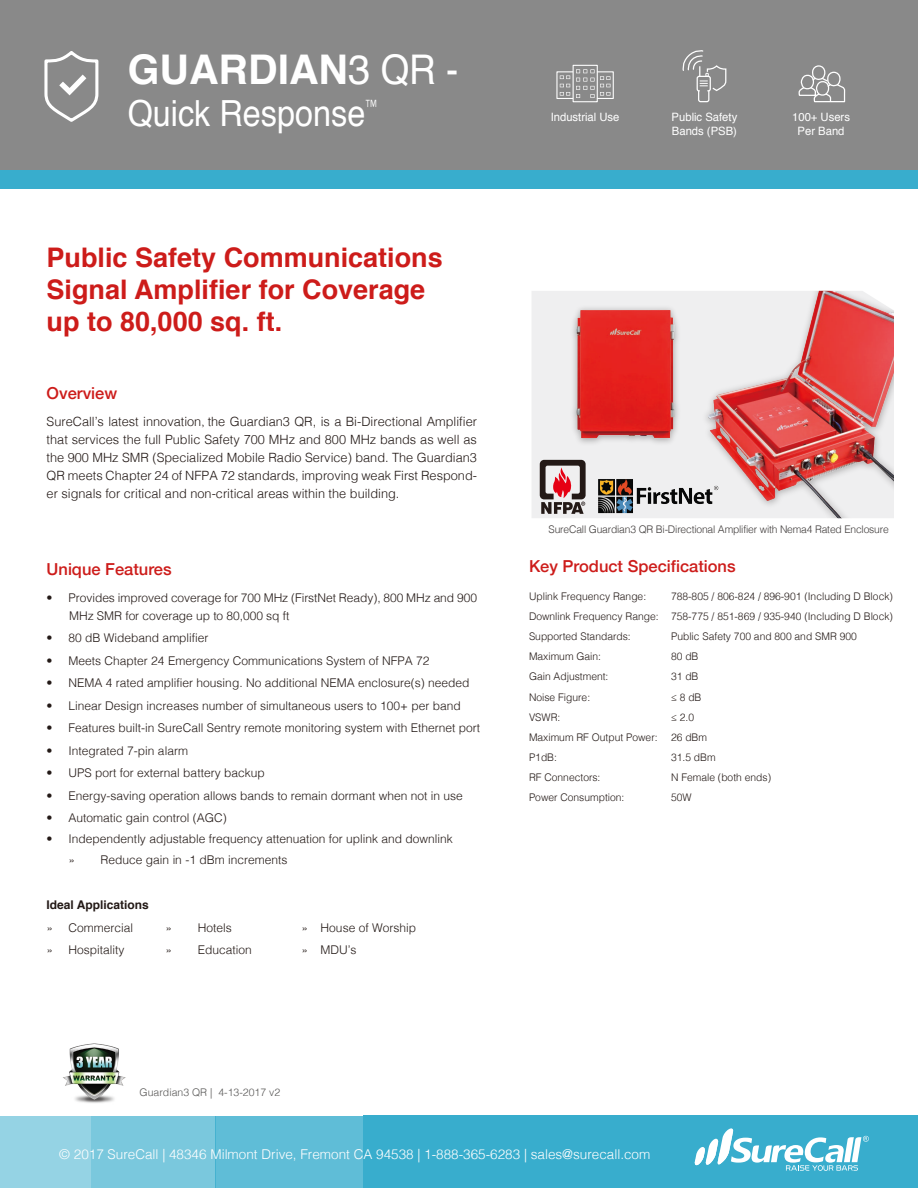
<style>
.page{position:relative;width:918px;height:1188px;background:#fff}
.page>*{position:absolute;margin:0;border:0;box-sizing:border-box;transform-origin:0 0}
.t1{font:700 40.95px "Helvetica";color:#fff}
.t2{font:36px "Helvetica";color:#fff;scale:.9 1}
.t3{font:700 27px/31.5px "Helvetica";color:#cd1c1a}
.t4{font:500 16.5px "Helvetica Neue";color:#cd1c1a}
.t5{font:300 13.5px "Helvetica";color:#fff}
.t6{font:300 12.75px/18px "Helvetica";color:#231916;text-align:justify}
.t7{font:300 12px/18px "Helvetica";color:#231916}
.t8{font:700 12px "Helvetica";color:#231916}
.t9{font:11.55px/13.8px "Helvetica";color:#fff}
.t10{font:300 10.5px/20.1px "Helvetica";color:#231916;text-align:justify}
.t11{font:300 10.5px "Helvetica";letter-spacing:-.015em;color:#3f3b3a}
.t12{font:300 10.5px "Helvetica";color:#595857}
.s1{font-weight:400}
.s2{font-family:"Adobe Song Std"}
</style>
<div class="page">
<div style="left:0;top:0;width:918px;height:172px;background:#898989"></div>
<div style="left:364px;top:1116px;width:554px;height:72px;background:#38adcd"></div>
<div style="left:215px;top:1116px;width:149px;height:72px;background:#5fbdd7"></div>
<div style="left:91px;top:1116px;width:124px;height:72px;background:#7ac8dd"></div>
<div style="left:0;top:1116px;width:91px;height:72px;background:#95d3e4"></div>
<svg style="left:694px;top:1128px;width:175px;height:43px"></svg>
<div style="left:0;top:171px;width:918px;height:18px;background:#38adcd"></div>
<svg style="left:44px;top:51px;width:54px;height:71px"></svg>
<div style="left:532px;top:467px;width:166px;height:51px;background:#efeff0"></div>
<img style="left:703px;top:291px;width:191px;height:227px">
<img style="left:532px;top:291px;width:187px;height:176px">
<img style="left:63px;top:1043px;width:63px;height:60px">
<svg style="left:540px;top:460px;width:46px;height:54px"></svg>
<img style="left:598px;top:478px;width:121px;height:36px">
<div style="left:597px;top:71px;width:17px;height:28px;border:1px solid #fff"></div>
<div style="left:556px;top:71px;width:18px;height:28px;border:1px solid #fff"></div>
<svg style="left:560px;top:65px;width:50px;height:37px"></svg>
<svg style="left:683px;top:50px;width:43px;height:52px"></svg>
<svg style="left:798px;top:65px;width:47px;height:37px"></svg>
<h1 class="t1" style="left:128px;top:36px;width:332px">GUARDIAN<span class="s1">3 QR -</span></h1>
<h2 class="t2" style="left:128px;top:85px;width:279px">Quick Response<sup>™</sup></h2>
<h3 class="t3" style="left:47px;top:243px;width:398px">Public Safety Communications<br>Signal Amplifier for Coverage up to 80,000 sq. ft.</h3>
<h3 class="t4" style="left:47px;top:380px;width:72px">Overview</h3>
<p class="t6" style="left:47px;top:411px;width:432px">SureCall’s latest innovation<span class="s2">,</span> the Guardian3 QR, is a Bi-Directional Amplifier that services the full Public Safety 700 MHz and 800 MHz bands as well as the 900 MHz SMR (Specialized Mobile Radio Service) band. The Guardian3<br>QR meets Chapter 24 of NFPA 72 standards, improving weak First Respond&shy;er signals for critical and non-critical areas within the building.</p>
<h3 class="t4" style="left:47px;top:556px;width:127px">Unique Features</h3>
<p class="t7" style="left:69px;top:588px;width:409px;text-indent:-22px">• Provides improved coverage for 700 MHz (FirstNet Ready), 800 MHz and 900<br>MHz SMR for coverage up to 80,000 sq ft</p>
<p class="t7" style="left:47px;top:628px;width:164px">• 80 dB Wideband amplifier</p>
<p class="t7" style="left:47px;top:651px;width:384px">• Meets Chapter 24 Emergency Communications System of NFPA 72</p>
<p class="t7" style="left:47px;top:673px;width:424px">• NEMA 4 rated amplifier housing. No additional NEMA enclosure(s) needed</p>
<p class="t7" style="left:47px;top:696px;width:416px">• Linear Design increases number of simultaneous users to 100+ per band</p>
<p class="t7" style="left:47px;top:718px;width:435px">• Features built-in SureCall Sentry remote monitoring system with Ethernet port</p>
<p class="t7" style="left:47px;top:741px;width:143px">• Integrated 7-pin alarm</p>
<p class="t7" style="left:47px;top:763px;width:220px">• UPS port for external battery backup</p>
<p class="t7" style="left:47px;top:786px;width:418px">• Energy-saving operation allows bands to remain dormant when not in use</p>
<p class="t7" style="left:47px;top:808px;width:182px">• Automatic gain control (AGC)</p>
<p class="t7" style="left:69px;top:828px;width:386px;line-height:21px;text-indent:-22px">• Independently adjustable frequency attenuation for uplink and downlink » Reduce gain in -1 dBm increments</p>
<p class="t8" style="left:47px;top:895px;width:104px">Ideal Applications</p>
<p class="t7" style="left:47px;top:918px;width:88px">» Commercial</p>
<p class="t7" style="left:165px;top:918px;width:68px">» Hotels</p>
<p class="t7" style="left:302px;top:918px;width:116px">» House of Worship</p>
<p class="t7" style="left:47px;top:940px;width:79px">» Hospitality</p>
<p class="t7" style="left:165px;top:940px;width:88px">» Education</p>
<p class="t7" style="left:302px;top:940px;width:56px">» MDU’s</p>
<p class="t9" style="left:551px;top:110px;width:70px">Industrial Use</p>
<p class="t9" style="left:672px;top:110px;width:67px">Public Safety<br>Bands (PSB)</p>
<p class="t9" style="left:792px;top:110px;width:59px;text-align:center">100+ Users<br>Per Band</p>
<p class="t11" style="left:549px;top:520px;width:342px">SureCall Guardian3 QR Bi-Directional Amplifier with Nema4 Rated Enclosure</p>
<h3 class="t4" style="left:529px;top:553px;width:208px">Key Product Specifications</h3>
<p class="t10" style="left:529px;top:586px;width:119px">Uplink Frequency Range:</p>
<p class="t10" style="left:529px;top:586px;width:365px;text-indent:142px">788-805 / 806-824 / 896-901 (Including D Block)<br>Downlink Frequency Range: 758-775 / 851-869 / 935-940 (Including D Block)<br>Supported Standards:</p>
<p class="t10" style="left:671px;top:626px;width:187px">Public Safety 700 and 800 and SMR 900</p>
<p class="t10" style="left:529px;top:646px;width:74px">Maximum Gain:</p>
<p class="t10" style="left:671px;top:646px;width:29px">80 dB</p>
<p class="t10" style="left:529px;top:666px;width:81px">Gain Adjustment:</p>
<p class="t10" style="left:671px;top:666px;width:29px">31 dB</p>
<p class="t10" style="left:529px;top:686px;width:63px">Noise Figure:</p>
<p class="t10" style="left:671px;top:686px;width:32px">≤ 8 dB</p>
<p class="t10" style="left:529px;top:706px;width:33px">VSWR:</p>
<p class="t10" style="left:671px;top:706px;width:25px">≤ 2.0</p>
<p class="t10" style="left:529px;top:726px;width:130px">Maximum RF Output Power:</p>
<p class="t10" style="left:671px;top:726px;width:38px">26 dBm</p>
<p class="t10" style="left:529px;top:746px;width:30px">P1dB:</p>
<p class="t10" style="left:671px;top:746px;width:46px">31.5 dBm</p>
<p class="t10" style="left:529px;top:766px;width:73px">RF Connectors:</p>
<p class="t10" style="left:671px;top:766px;width:102px">N Female (both ends)</p>
<p class="t10" style="left:529px;top:787px;width:97px">Power Consumption:</p>
<p class="t10" style="left:671px;top:787px;width:22px">50W</p>
<p class="t12" style="left:140px;top:1084px;width:142px">Guardian3 QR | 4-13-2017 v2</p>
<p class="t5" style="left:59px;top:1143px;width:593px">© 2017 SureCall | 48346 Milmont Drive, Fremont CA 94538 | 1-888-365-6283 | sales@surecall.com</p>
</div>
